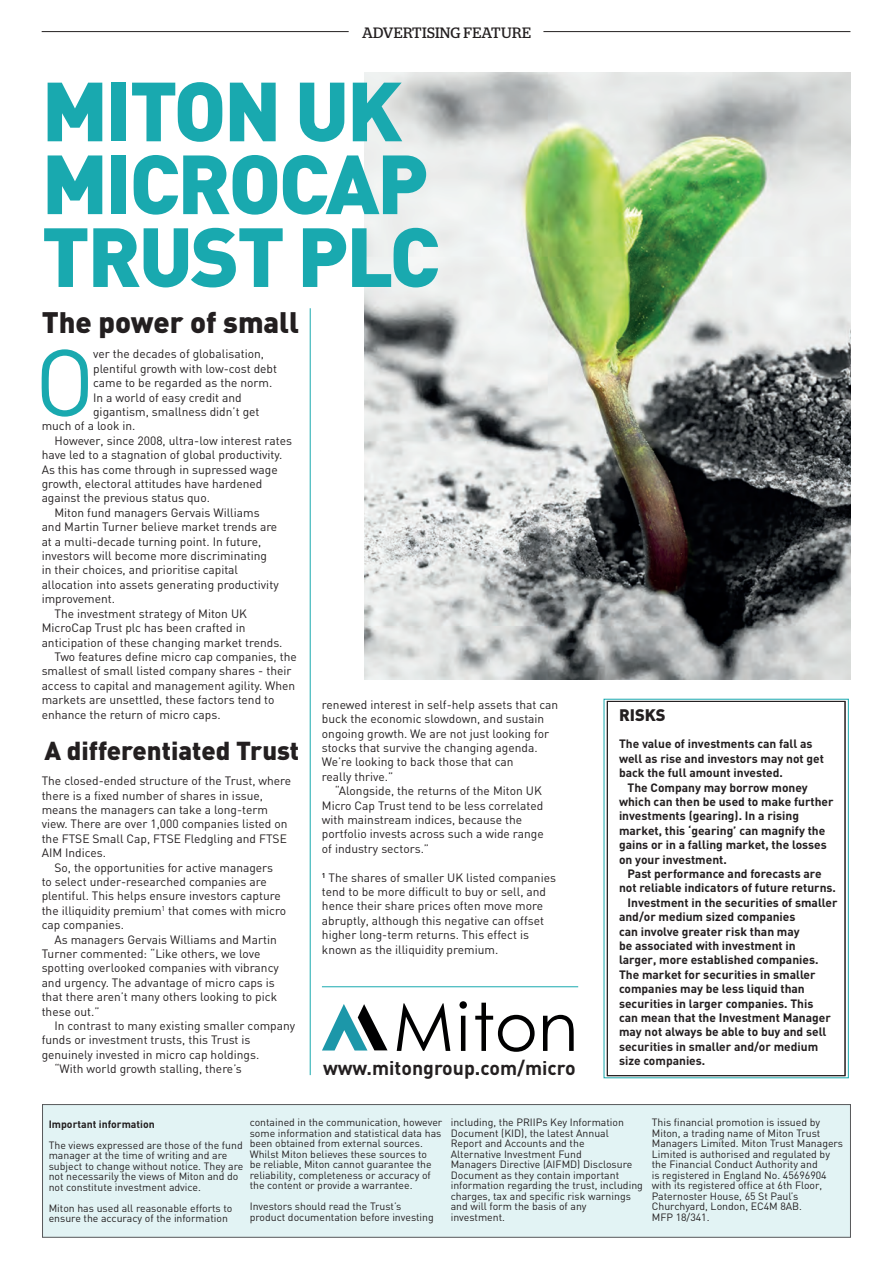
<style>
.page{position:relative;width:893px;height:1263px;background:#fff}
.page>*{position:absolute;margin:0;border:0;box-sizing:border-box;transform-origin:0 0}
.t1{font:92.85px "DIN";color:#19a9af}
.t2{font:900 82.35px/72.9px "DIN";letter-spacing:-.03em;color:#19a9af}
.t3{font:900 29.25px "DIN";color:#231f20}
.t4{font:900 25.65px "DIN";color:#231f20}
.t5{font:700 19.5px "DIN";color:#231f20}
.t6{font:900 16.5px "DIN";color:#231f20}
.t7{font:15px "Stag";letter-spacing:.02em;color:#231f20}
.t8{font:12px/14.4px "DIN";color:#231f20}
.t9{font:700 12px/14.4px "DIN";color:#231f20}
.t10{font:10.5px/10.5px "DIN";color:#231f20}
.t11{font:700 10.5px "DIN";color:#231f20}
</style>
<div class="page">
<div style="left:42px;top:1104px;width:809px;height:133px;background:#e2f3f4;border:1px solid #57585a"></div>
<svg style="left:322px;top:1004px;width:65px;height:46px"></svg>
<svg style="left:397px;top:1001px;width:177px;height:51px"></svg>
<hr style="left:310px;top:308px;width:1px;height:767px;background:#19a9af">
<hr style="left:42px;top:31px;width:307px;height:1px;background:#231f20">
<hr style="left:543px;top:31px;width:307px;height:1px;background:#231f20">
<img style="left:365px;top:72px;width:485px;height:607px">
<div style="left:607px;top:701px;width:238px;height:375px;border:1px solid #231f20"></div>
<hr style="left:322px;top:986px;width:256px;height:1px;background:#19a9af">
<p class="t7" style="left:362px;top:24px;width:170px">ADVERTISING FEATURE</p>
<h2 class="t2" style="left:42px;top:71px;width:399px">MITON UK<br>MICROCAP<br>TRUST PLC</h2>
<h3 class="t3" style="left:42px;top:303px;width:259px">The power of small</h3>
<h1 class="t1" style="left:35px;top:325px;width:62px">O</h1>
<p class="t8" style="left:93px;top:347px;width:172px">ver the decades of globalisation,</p>
<p class="t8" style="left:93px;top:361px;width:185px">plentiful growth with low-cost debt</p>
<p class="t8" style="left:93px;top:375px;width:181px">came to be regarded as the norm.</p>
<p class="t8" style="left:93px;top:390px;width:150px">In a world of easy credit and</p>
<p class="t8" style="left:93px;top:404px;width:168px">gigantism, smallness didn’t get</p>
<p class="t8" style="left:42px;top:419px;width:95px">much of a look in.</p>
<p class="t8" style="left:54px;top:433px;width:239px">However, since 2008, ultra-low interest rates</p>
<p class="t8" style="left:42px;top:447px;width:242px">have led to a stagnation of global productivity.</p>
<p class="t8" style="left:42px;top:462px;width:238px">As this has come through in supressed wage</p>
<p class="t8" style="left:42px;top:476px;width:222px">growth, electoral attitudes have hardened</p>
<p class="t8" style="left:42px;top:491px;width:170px">against the previous status quo.</p>
<p class="t8" style="left:54px;top:505px;width:207px">Miton fund managers Gervais Williams</p>
<p class="t8" style="left:42px;top:519px;width:237px">and Martin Turner believe market trends are</p>
<p class="t8" style="left:42px;top:534px;width:221px">at a multi-decade turning point. In future,</p>
<p class="t8" style="left:42px;top:548px;width:227px">investors will become more discriminating</p>
<p class="t8" style="left:42px;top:563px;width:198px">in their choices, and prioritise capital</p>
<p class="t8" style="left:42px;top:577px;width:239px">allocation into assets generating productivity</p>
<p class="t8" style="left:42px;top:591px;width:75px">improvement.</p>
<p class="t8" style="left:54px;top:606px;width:194px">The investment strategy of Miton UK</p>
<p class="t8" style="left:42px;top:620px;width:205px">MicroCap Trust plc has been crafted in</p>
<p class="t8" style="left:42px;top:635px;width:242px">anticipation of these changing market trends.</p>
<p class="t8" style="left:54px;top:649px;width:244px">Two features define micro cap companies, the</p>
<p class="t8" style="left:42px;top:663px;width:251px">smallest of small listed company shares - their</p>
<p class="t8" style="left:42px;top:678px;width:255px">access to capital and management agility. When</p>
<p class="t8" style="left:42px;top:692px;width:234px">markets are unsettled, these factors tend to</p>
<p class="t8" style="left:42px;top:707px;width:180px">enhance the return of micro caps.</p>
<h3 class="t4" style="left:44px;top:734px;width:256px">A differentiated Trust</h3>
<p class="t8" style="left:42px;top:773px;width:251px">The closed-ended structure of the Trust, where</p>
<p class="t8" style="left:42px;top:788px;width:223px">there is a fixed number of shares in issue,</p>
<p class="t8" style="left:42px;top:802px;width:228px">means the managers can take a long-term</p>
<p class="t8" style="left:42px;top:816px;width:247px">view. There are over 1,000 companies listed on</p>
<p class="t8" style="left:42px;top:831px;width:247px">the FTSE Small Cap, FTSE Fledgling and FTSE</p>
<p class="t8" style="left:42px;top:845px;width:66px">AIM Indices.</p>
<p class="t8" style="left:54px;top:860px;width:220px">So, the opportunities for active managers</p>
<p class="t8" style="left:42px;top:874px;width:227px">to select under-researched companies are</p>
<p class="t8" style="left:42px;top:888px;width:241px">plentiful. This helps ensure investors capture</p>
<p class="t8" style="left:42px;top:903px;width:246px">the illiquidity premium<sup>1</sup> that comes with micro</p>
<p class="t8" style="left:42px;top:917px;width:84px">cap companies.</p>
<p class="t8" style="left:54px;top:932px;width:224px">As managers Gervais Williams and Martin</p>
<p class="t8" style="left:42px;top:946px;width:220px">Turner commented: “Like others, we love</p>
<p class="t8" style="left:42px;top:960px;width:239px">spotting overlooked companies with vibrancy</p>
<p class="t8" style="left:42px;top:975px;width:235px">and urgency. The advantage of micro caps is</p>
<p class="t8" style="left:42px;top:989px;width:237px">that there aren’t many others looking to pick</p>
<p class="t8" style="left:42px;top:1004px;width:59px">these out.”</p>
<p class="t8" style="left:54px;top:1018px;width:242px">In contrast to many existing smaller company</p>
<p class="t8" style="left:42px;top:1032px;width:210px">funds or investment trusts, this Trust is</p>
<p class="t8" style="left:42px;top:1047px;width:219px">genuinely invested in micro cap holdings.</p>
<p class="t8" style="left:54px;top:1061px;width:189px">“With world growth stalling, there’s</p>
<p class="t8" style="left:322px;top:697px;width:238px">renewed interest in self-help assets that can buck the economic slowdown, and sustain ongoing growth. We are not just looking for stocks that survive the changing agenda.<br>We’re looking to back those that can<br>really thrive.”</p>
<p class="t8" style="left:322px;top:783px;width:223px;text-indent:13px">“Alongside, the returns of the Miton UK Micro Cap Trust tend to be less correlated with mainstream indices, because the portfolio invests across such a wide range of industry sectors.”</p>
<p class="t8" style="left:322px;top:870px;width:236px"><sup>1</sup> The shares of smaller UK listed companies tend to be more difficult to buy or sell, and hence their share prices often move more abruptly, although this negative can offset higher long-term returns. This effect is known as the illiquidity premium.</p>
<h3 class="t5" style="left:323px;top:1055px;width:254px">www.mitongroup.com/micro</h3>
<h3 class="t6" style="left:619px;top:704px;width:48px">RISKS</h3>
<p class="t9" style="left:619px;top:736px;width:207px">The value of investments can fall as well as rise and investors may not get back the full amount invested.</p>
<p class="t9" style="left:619px;top:779px;width:216px;text-indent:9px">The Company may borrow money which can then be used to make further investments (gearing). In a rising market, this ‘gearing’ can magnify the gains or in a falling market, the losses on your investment.</p>
<p class="t9" style="left:627px;top:866px;width:196px">Past performance and forecasts are</p>
<p class="t9" style="left:619px;top:880px;width:218px">not reliable indicators of future returns.</p>
<p class="t9" style="left:627px;top:895px;width:212px">Investment in the securities of smaller</p>
<p class="t9" style="left:619px;top:909px;width:178px">and/or medium sized companies</p>
<p class="t9" style="left:619px;top:923px;width:182px">can involve greater risk than may</p>
<p class="t9" style="left:619px;top:938px;width:178px">be associated with investment in</p>
<p class="t9" style="left:619px;top:952px;width:201px">larger, more established companies.</p>
<p class="t9" style="left:619px;top:967px;width:198px">The market for securities in smaller</p>
<p class="t9" style="left:619px;top:981px;width:187px">companies may be less liquid than</p>
<p class="t9" style="left:619px;top:995px;width:196px">securities in larger companies. This</p>
<p class="t9" style="left:619px;top:1010px;width:213px">can mean that the Investment Manager</p>
<p class="t9" style="left:619px;top:1024px;width:209px">may not always be able to buy and sell</p>
<p class="t9" style="left:619px;top:1039px;width:201px">securities in smaller and/or medium</p>
<p class="t9" style="left:619px;top:1053px;width:88px">size companies.</p>
<p class="t10" style="left:250px;top:1117px;width:194px">contained in the communication, however some information and statistical data has been obtained from external sources.<br>Whilst Miton believes these sources to<br>be reliable, Miton cannot guarantee the reliability, completeness or accuracy of the content or provide a warrantee.</p>
<p class="t10" style="left:250px;top:1201px;width:186px">Investors should read the Trust’s product documentation before investing</p>
<p class="t11" style="left:49px;top:1117px;width:108px">Important information</p>
<p class="t10" style="left:49px;top:1139px;width:196px">The views expressed are those of the fund manager at the time of writing and are subject to change without notice. They are not necessarily the views of Miton and do not constitute investment advice.</p>
<p class="t10" style="left:49px;top:1202px;width:185px">Miton has used all reasonable efforts to ensure the accuracy of the information</p>
<p class="t10" style="left:451px;top:1117px;width:194px">including, the PRIIPs Key Information Document (KID), the latest Annual Report and Accounts and the<br>Alternative Investment Fund<br>Managers Directive (AIFMD) Disclosure Document as they contain important information regarding the trust, including charges, tax and specific risk warnings and will form the basis of any investment.</p>
<p class="t10" style="left:652px;top:1117px;width:193px">This financial promotion is issued by Miton, a trading name of Miton Trust Managers Limited. Miton Trust Managers Limited is authorised and regulated by the Financial Conduct Authority and<br>is registered in England No. 45696904 with its registered office at 6th Floor, Paternoster House, 65 St Paul’s Churchyard, London, EC4M 8AB.<br>MFP 18/341.</p>
</div>
